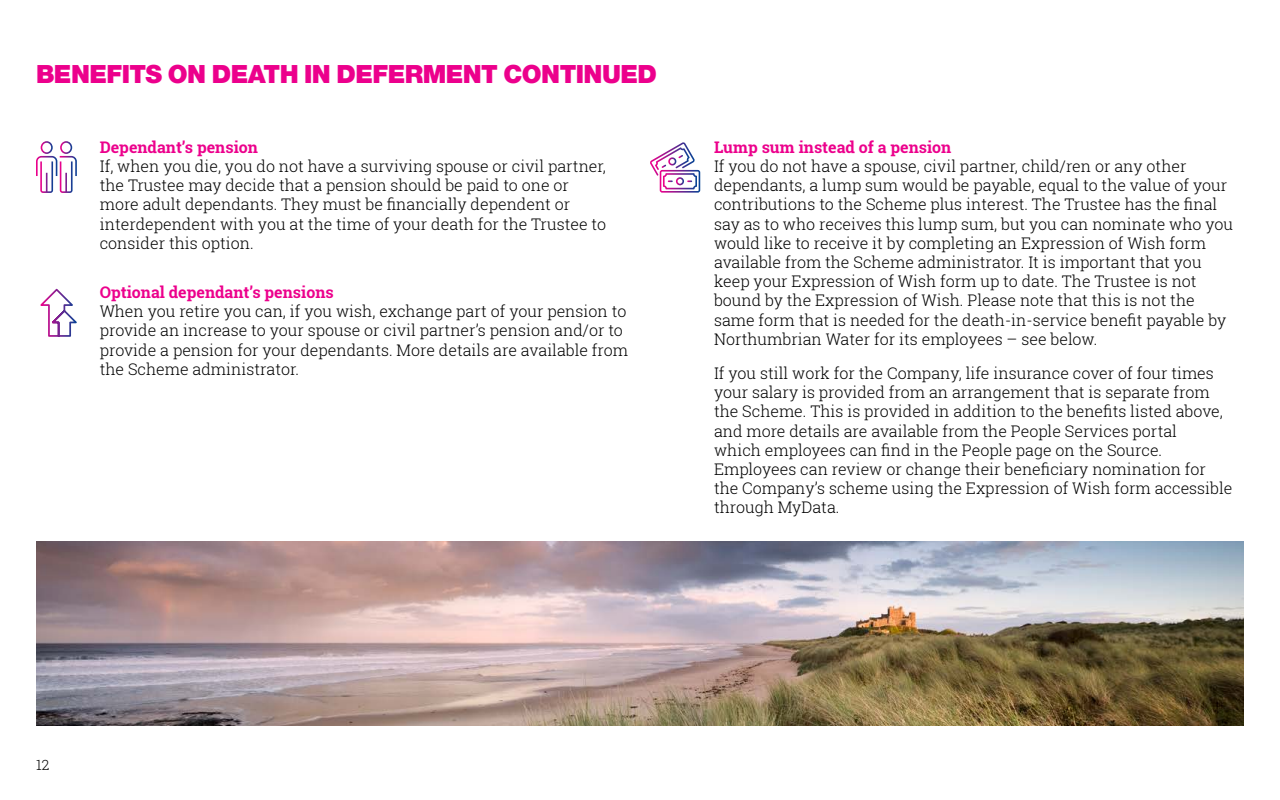
<style>
.page{position:relative;width:1280px;height:800px;background:#fff}
.page>*{position:absolute;margin:0;border:0;box-sizing:border-box;transform-origin:0 0}
.t1{font:900 25px "Helvetica Neue";letter-spacing:-.02em;color:#ec008c}
.t2{font:300 16px/19.2px "Roboto Slab";color:#000}
.t3{font:700 16px "Roboto Slab";color:#ec008c}
.t4{font:300 14px "Roboto Slab";color:#000}
</style>
<div class="page">
<svg style="left:36px;top:141px;width:41px;height:52px"></svg>
<svg style="left:650px;top:142px;width:50px;height:51px"></svg>
<svg style="left:40px;top:288px;width:37px;height:49px"></svg>
<img style="left:36px;top:542px;width:1208px;height:184px">
<h1 class="t1" style="left:36px;top:59px;width:623px">BENEFITS ON DEATH IN DEFERMENT CONTINUED</h1>
<p class="t3" style="left:100px;top:136px;width:160px">Dependant’s pension</p>
<p class="t2" style="left:100px;top:156px;width:508px">If, when you die, you do not have a surviving spouse or civil partner, the Trustee may decide that a pension should be paid to one or more adult dependants. They must be financially dependent or interdependent with you at the time of your death for the Trustee to consider this option.</p>
<p class="t3" style="left:100px;top:281px;width:235px">Optional dependant’s pensions</p>
<p class="t2" style="left:100px;top:301px;width:530px">When you retire you can, if you wish, exchange part of your pension to provide an increase to your spouse or civil partner’s pension and/or to provide a pension for your dependants. More details are available from the Scheme administrator.</p>
<p class="t3" style="left:714px;top:136px;width:239px">Lump sum instead of a pension</p>
<p class="t2" style="left:714px;top:156px;width:521px">If you do not have a spouse, civil partner, child/ren or any other dependants, a lump sum would be payable, equal to the value of your contributions to the Scheme plus interest. The Trustee has the final say as to who receives this lump sum, but you can nominate who you would like to receive it by completing an Expression of Wish form available from the Scheme administrator. It is important that you keep your Expression of Wish form up to date. The Trustee is not bound by the Expression of Wish. Please note that this is not the same form that is needed for the death-in-service benefit payable by Northumbrian Water for its employees – see below.</p>
<p class="t2" style="left:714px;top:363px;width:520px">If you still work for the Company, life insurance cover of four times your salary is provided from an arrangement that is separate from the Scheme. This is provided in addition to the benefits listed above, and more details are available from the People Services portal<br>which employees can find in the People page on the Source.<br>Employees can review or change their beneficiary nomination for the Company’s scheme using the Expression of Wish form accessible through MyData.</p>
<p class="t4" style="left:36px;top:756px;width:15px">12</p>
</div>
